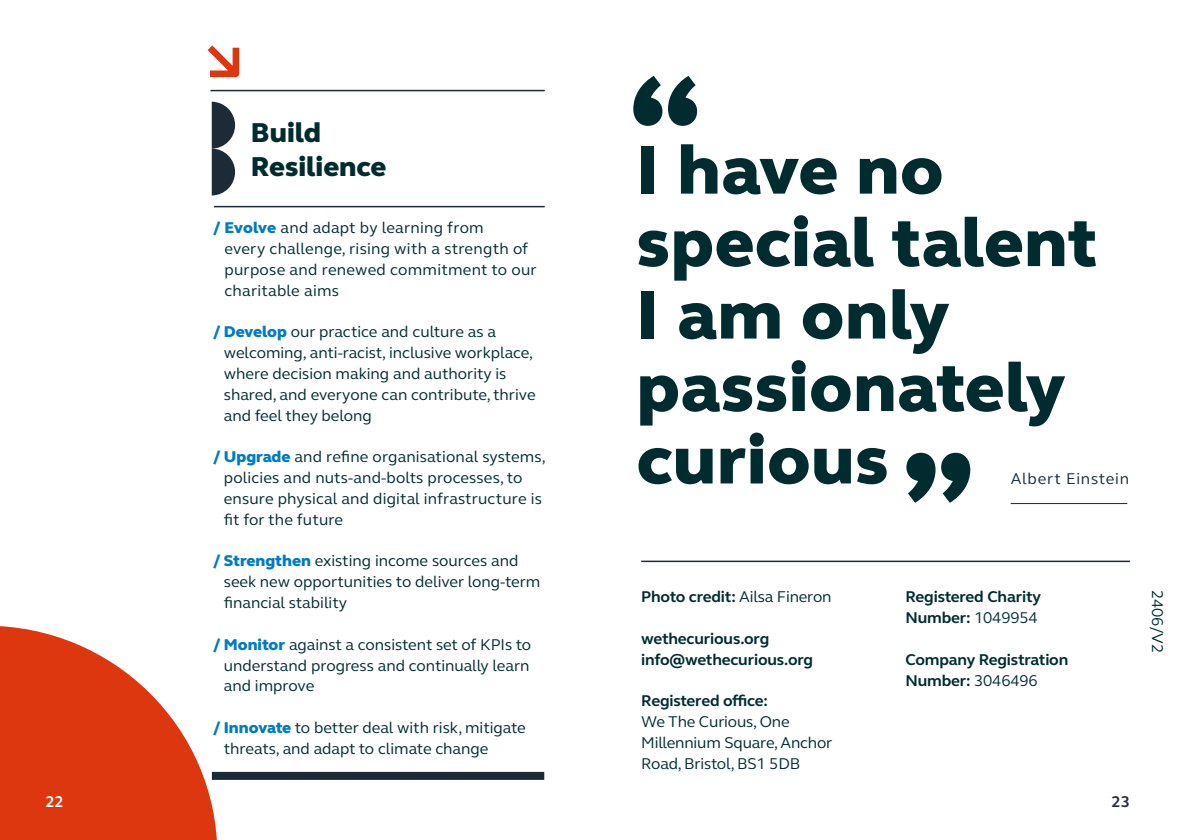
<style>
.page{position:relative;width:1191px;height:840px;background:#fff}
.page>*{position:absolute;margin:0;border:0;box-sizing:border-box;transform-origin:0 0}
.t1{font:800 140px "FS Elliot Pro";color:#002c2f}
.t2{font:800 70px/72.4px "FS Elliot Pro";letter-spacing:.01em;color:#002c2f}
.t3{font:800 28px/33.6px "FS Elliot Pro";color:#002c2f}
.t4{font:16px/20.8px "FS Elliot Pro";color:#002c2f}
.t5{font:700 16px/20.8px "FS Elliot Pro";letter-spacing:-.01em;color:#002c2f}
.t6{font:16px "FS Elliot Pro";letter-spacing:.05em;color:#1d2b36}
.t7{font:700 16px "FS Elliot Pro";color:#fff}
.t8{font:700 16px "FS Elliot Pro";color:#272e38}
.s1{font-weight:800;color:#007bc2}
.s2{font-weight:400}
</style>
<div class="page">
<svg style="left:0;top:626px;width:217px;height:213px;fill:#dd3710"></svg>
<div style="left:212px;top:771px;width:332px;height:8px;background:#1d2b36"></div>
<svg style="left:207px;top:45px;width:33px;height:33px"></svg>
<hr style="left:210px;top:90px;width:335px;height:1px;background:#1d2b36">
<hr style="left:214px;top:206px;width:331px;height:1px;background:#1d2b36">
<svg style="left:212px;top:102px;width:23px;height:93px"></svg>
<svg style="left:906px;top:452px;width:64px;height:50px"></svg>
<hr style="left:1010px;top:503px;width:117px;height:1px;background:#1d2b36">
<hr style="left:641px;top:560px;width:489px;height:1px;background:#1d2b36">
<p class="t7" style="left:45px;top:790px;width:20px">22</p>
<h3 class="t3" style="left:251px;top:116px;width:137px">Build<br>Resilience</h3>
<p class="t4" style="left:224px;top:217px;width:314px;text-indent:-11px"><span class="s1">/ Evolve</span> and adapt by learning from<br>every challenge, rising with a strength of purpose and renewed commitment to our charitable aims</p>
<p class="t4" style="left:224px;top:321px;width:313px;text-indent:-10px"><span class="s1">/ Develop</span> our practice and culture as a welcoming, anti-racist, inclusive workplace, where decision making and authority is shared, and everyone can contribute, thrive and feel they belong</p>
<p class="t4" style="left:224px;top:446px;width:323px;text-indent:-10px"><span class="s1">/ Upgrade</span> and refine organisational systems, policies and nuts-and-bolts processes, to ensure physical and digital infrastructure is fit for the future</p>
<p class="t4" style="left:224px;top:550px;width:318px;text-indent:-10px"><span class="s1">/ Strengthen</span> existing income sources and seek new opportunities to deliver long-term financial stability</p>
<p class="t4" style="left:224px;top:633px;width:309px;text-align:justify;text-indent:-10px"><span class="s1">/ Monitor</span> against a consistent set of KPIs to understand progress and continually learn and improve</p>
<p class="t4" style="left:224px;top:716px;width:303px;text-indent:-10px"><span class="s1">/ Innovate</span> to better deal with risk, mitigate threats, and adapt to climate change</p>
<h1 class="t1" style="left:628px;top:32px;width:76px">“</h1>
<h2 class="t2" style="left:636px;top:133px;width:462px">I have no special talent<br>I am only passionately curious</h2>
<p class="t6" style="left:1010px;top:467px;width:120px">Albert Einstein</p>
<p class="t5" style="left:641px;top:586px;width:192px">Photo credit: <span class="s2">Ailsa Fineron</span></p>
<p class="t5" style="left:641px;top:627px;width:173px">wethecurious.org info@wethecurious.org</p>
<p class="t5" style="left:641px;top:690px;width:128px">Registered office:</p>
<p class="t4" style="left:641px;top:710px;width:193px">We The Curious, One<br>Millennium Square, Anchor<br>Road, Bristol, BS1 5DB</p>
<p class="t5" style="left:905px;top:586px;width:137px">Registered Charity<br>Number: <span class="s2">1049954</span></p>
<p class="t5" style="left:905px;top:648px;width:164px">Company Registration<br>Number: <span class="s2">3046496</span></p>
<p class="t4" style="left:1168px;top:590px;width:64px;rotate:90deg">2406/V2</p>
<p class="t8" style="left:1111px;top:790px;width:20px">23</p>
</div>
